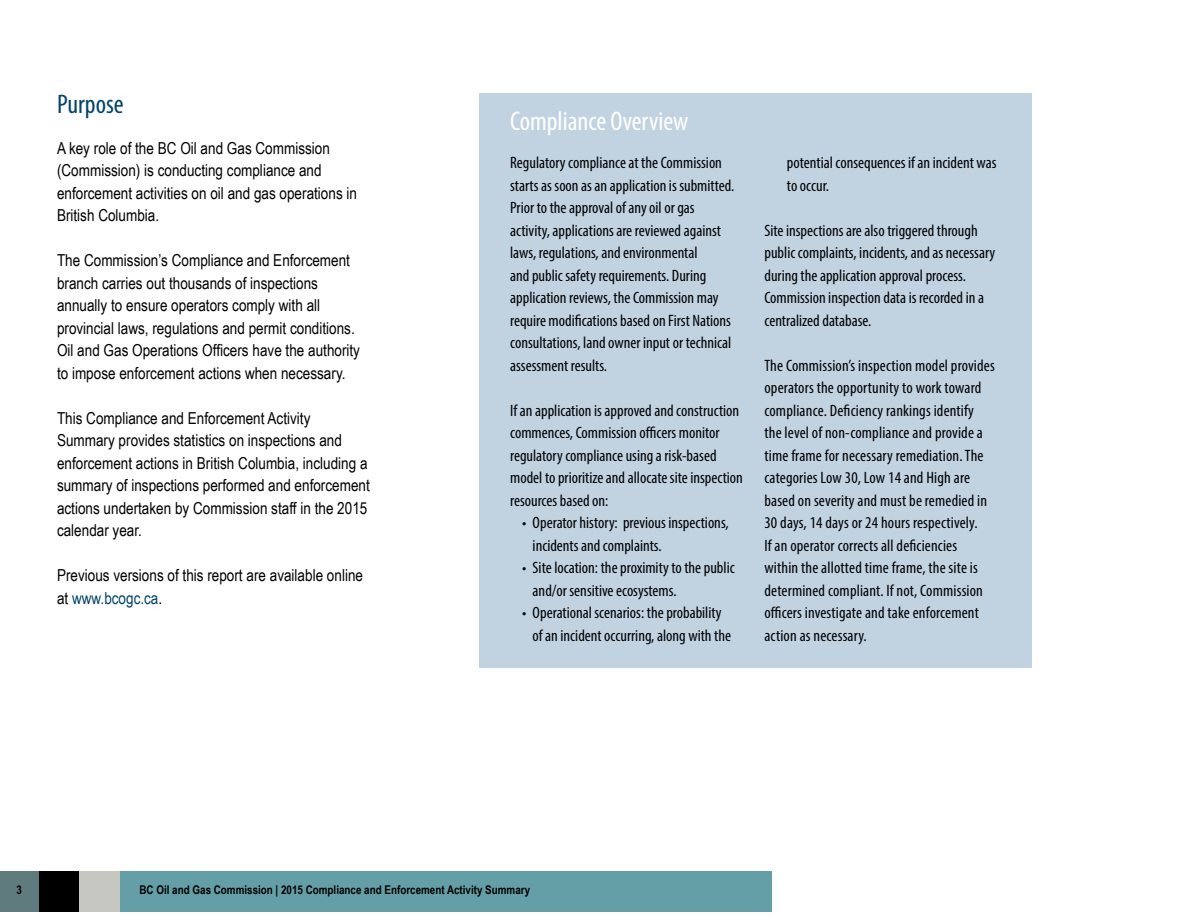
<style>
.page{position:relative;width:1188px;height:918px;background:#fff}
.page>*{position:absolute;margin:0;border:0;box-sizing:border-box;transform-origin:0 0}
.t1{font:condensed 27px "Myriad Pro";color:#fff}
.t2{font:condensed 27px "Myriad Pro";color:#00446a}
.t3{font:condensed 16.5px/22.5px "Myriad Pro";color:#000}
.t4{font:16.5px/22.5px "Arial Narrow";color:#000}
.t5{font:700 12px "Arial Narrow";color:#000}
.s1{color:#00446a}
</style>
<div class="page">
<div style="left:0;top:871px;width:39px;height:41px;background:#5f7b7e"></div>
<div style="left:39px;top:871px;width:40px;height:41px;background:#000"></div>
<div style="left:79px;top:871px;width:693px;height:41px;background:#649fa7"></div>
<div style="left:79px;top:871px;width:41px;height:41px;background:#c7c7c2"></div>
<div style="left:479px;top:93px;width:552px;height:575px;background:#c1d2e1"></div>
<h1 class="t2" style="left:57px;top:88px;width:68px">Purpose</h1>
<p class="t4" style="left:57px;top:136px;width:302px">A key role of the BC Oil and Gas Commission (Commission) is conducting compliance and enforcement activities on oil and gas operations in British Columbia.</p>
<p class="t4" style="left:57px;top:249px;width:305px">The Commission’s Compliance and Enforcement branch carries out thousands of inspections annually to ensure operators comply with all provincial laws, regulations and permit conditions.<br>Oil and Gas Operations Officers have the authority to impose enforcement actions when necessary.</p>
<p class="t4" style="left:57px;top:406px;width:314px">This Compliance and Enforcement Activity Summary provides statistics on inspections and enforcement actions in British Columbia, including a summary of inspections performed and enforcement actions undertaken by Commission staff in the 2015 calendar year.</p>
<p class="t4" style="left:57px;top:564px;width:308px">Previous versions of this report are available online at <span class="s1">www.bcogc.ca</span>.</p>
<h1 class="t1" style="left:510px;top:104px;width:180px">Compliance Overview</h1>
<p class="t3" style="left:510px;top:151px;width:226px">Regulatory compliance at the Commission starts as soon as an application is submitted.<br>Prior to the approval of any oil or gas activity, applications are reviewed against laws, regulations, and environmental<br>and public safety requirements. During application reviews, the Commission may require modifications based on First Nations consultations, land owner input or technical assessment results.</p>
<p class="t3" style="left:510px;top:399px;width:234px">If an application is approved and construction commences, Commission officers monitor regulatory compliance using a risk-based model to prioritize and allocate site inspection resources based on:</p>
<p class="t3" style="left:533px;top:511px;width:198px;text-indent:-10px">• Operator history: previous inspections, incidents and complaints.</p>
<p class="t3" style="left:533px;top:556px;width:204px;text-indent:-10px">• Site location: the proximity to the public and/or sensitive ecosystems.</p>
<p class="t3" style="left:533px;top:601px;width:200px;text-indent:-10px">• Operational scenarios: the probability of an incident occurring, along with the</p>
<p class="t3" style="left:787px;top:151px;width:211px">potential consequences if an incident was to occur.</p>
<p class="t3" style="left:764px;top:219px;width:232px">Site inspections are also triggered through public complaints, incidents, and as necessary during the application approval process.<br>Commission inspection data is recorded in a centralized database.</p>
<p class="t3" style="left:764px;top:354px;width:232px">The Commission’s inspection model provides operators the opportunity to work toward compliance. Deficiency rankings identify the level of non-compliance and provide a time frame for necessary remediation. The categories Low 30, Low 14 and High are based on severity and must be remedied in 30 days, 14 days or 24 hours respectively.<br>If an operator corrects all deficiencies within the allotted time frame, the site is determined compliant. If not, Commission officers investigate and take enforcement action as necessary.</p>
<p class="t5" style="left:16px;top:881px;width:7px">3</p>
<p class="t5" style="left:140px;top:881px;width:392px">BC Oil and Gas Commission | 2015 Compliance and Enforcement Activity Summary</p>
</div>
